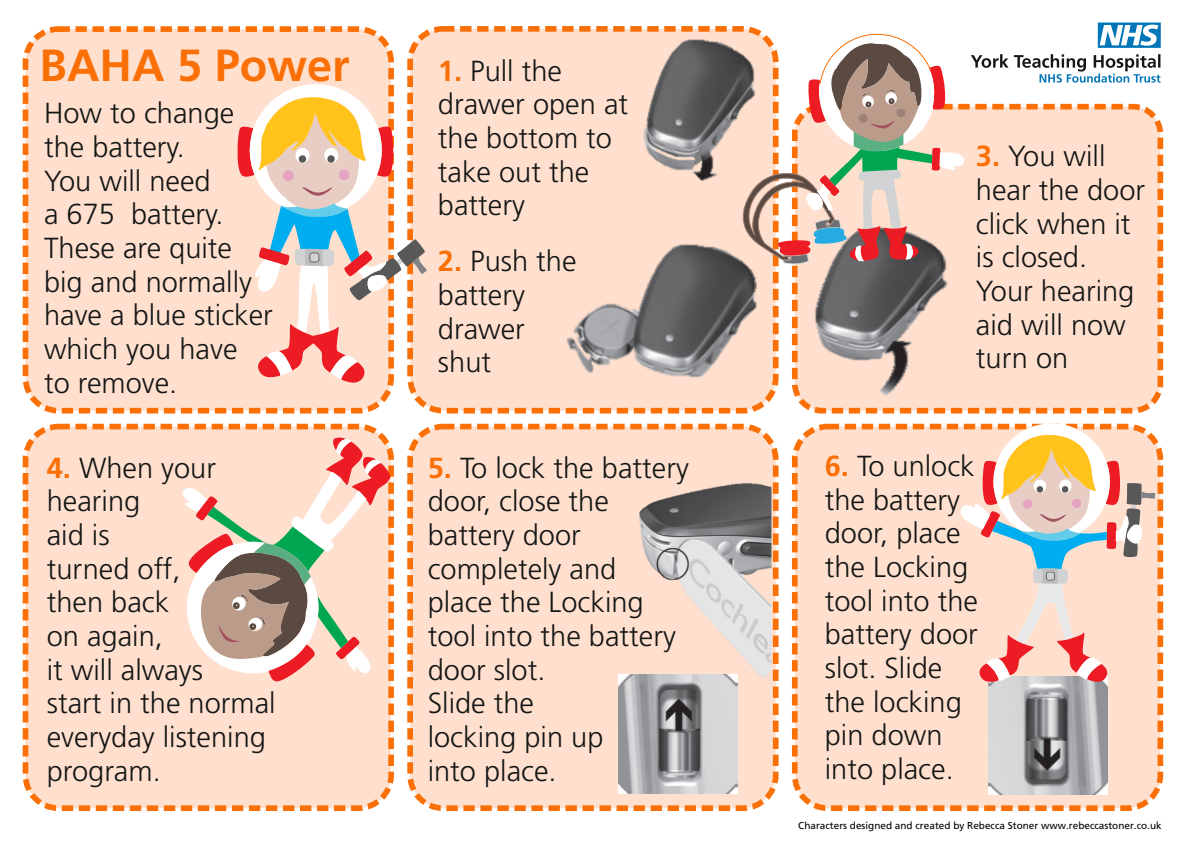
<style>
.page{position:relative;width:1191px;height:842px;background:#fff}
.page>*{position:absolute;margin:0;border:0;box-sizing:border-box;transform-origin:0 0}
.t1{font:700 45px "Frutiger LT";color:#fa6f06}
.t2{font:300 29px/33.7px "Frutiger LT Std";color:#151616}
.t3{font:10px "Frutiger";color:#000}
.s1{font-family:"Frutiger LT";font-weight:700;color:#fa6f06}
</style>
<div class="page">
<div style="left:23px;top:26px;width:371px;height:387px;background:#ffe0ce;border:6px dashed #fa6f06;border-radius:33px"></div>
<div style="left:407px;top:26px;width:371px;height:387px;background:#ffe0ce;border:6px dashed #fa6f06;border-radius:33px"></div>
<div style="left:792px;top:104px;width:371px;height:309px;background:#ffe0ce;border:6px dashed #fa6f06;border-radius:27px"></div>
<div style="left:23px;top:424px;width:371px;height:387px;background:#ffe0ce;border:6px dashed #fa6f06;border-radius:33px"></div>
<div style="left:407px;top:424px;width:371px;height:387px;background:#ffe0ce;border:6px dashed #fa6f06;border-radius:33px"></div>
<div style="left:792px;top:424px;width:371px;height:387px;background:#ffe0ce;border:6px dashed #fa6f06;border-radius:33px"></div>
<svg style="left:971px;top:54px;width:189px;height:29px"></svg>
<svg style="left:1097px;top:23px;width:63px;height:25px"></svg>
<img style="left:643px;top:39px;width:99px;height:143px">
<img style="left:790px;top:264px;width:187px;height:150px">
<img style="left:563px;top:244px;width:199px;height:170px">
<svg style="left:237px;top:84px;width:190px;height:301px"></svg>
<img style="left:618px;top:483px;width:153px;height:229px">
<img style="left:618px;top:675px;width:119px;height:118px">
<img style="left:988px;top:685px;width:119px;height:110px">
<svg style="left:742px;top:34px;width:222px;height:230px"></svg>
<svg style="left:959px;top:423px;width:196px;height:262px"></svg>
<svg style="left:182px;top:437px;width:208px;height:245px"></svg>
<h1 class="t1" style="left:40px;top:47px;width:312px">BAHA 5 Power</h1>
<p class="t2" style="left:438px;top:56px;width:192px"><span class="s1">1.</span> Pull the drawer open at the bottom to take out the battery</p>
<p class="t2" style="left:44px;top:99px;width:230px">How to change the battery.<br>You will need<br>a 675 battery.<br>These are quite big and normally have a blue sticker which you have<br>to remove.</p>
<p class="t2" style="left:438px;top:247px;width:140px"><span class="s1">2.</span> Push the battery drawer shut</p>
<p class="t2" style="left:976px;top:142px;width:171px"><span class="s1">3.</span> You will hear the door click when it is closed.<br>Your hearing aid will now turn on</p>
<p class="t2" style="left:47px;top:454px;width:230px"><span class="s1">4.</span> When your hearing<br>aid is<br>turned off,<br>then back<br>on again,<br>it will always<br>start in the normal everyday listening program.</p>
<p class="t2" style="left:428px;top:453px;width:263px"><span class="s1">5.</span> To lock the battery door, close the battery door completely and<br>place the Locking tool into the battery door slot.<br>Slide the<br>locking pin up<br>into place.</p>
<p class="t2" style="left:825px;top:452px;width:155px"><span class="s1">6.</span> To unlock the battery door, place the Locking tool into the battery door slot. Slide the locking pin down into place.</p>
<p class="t3" style="left:798px;top:819px;width:365px">Characters designed and created by Rebecca Stoner www.rebeccastoner.co.uk</p>
</div>
